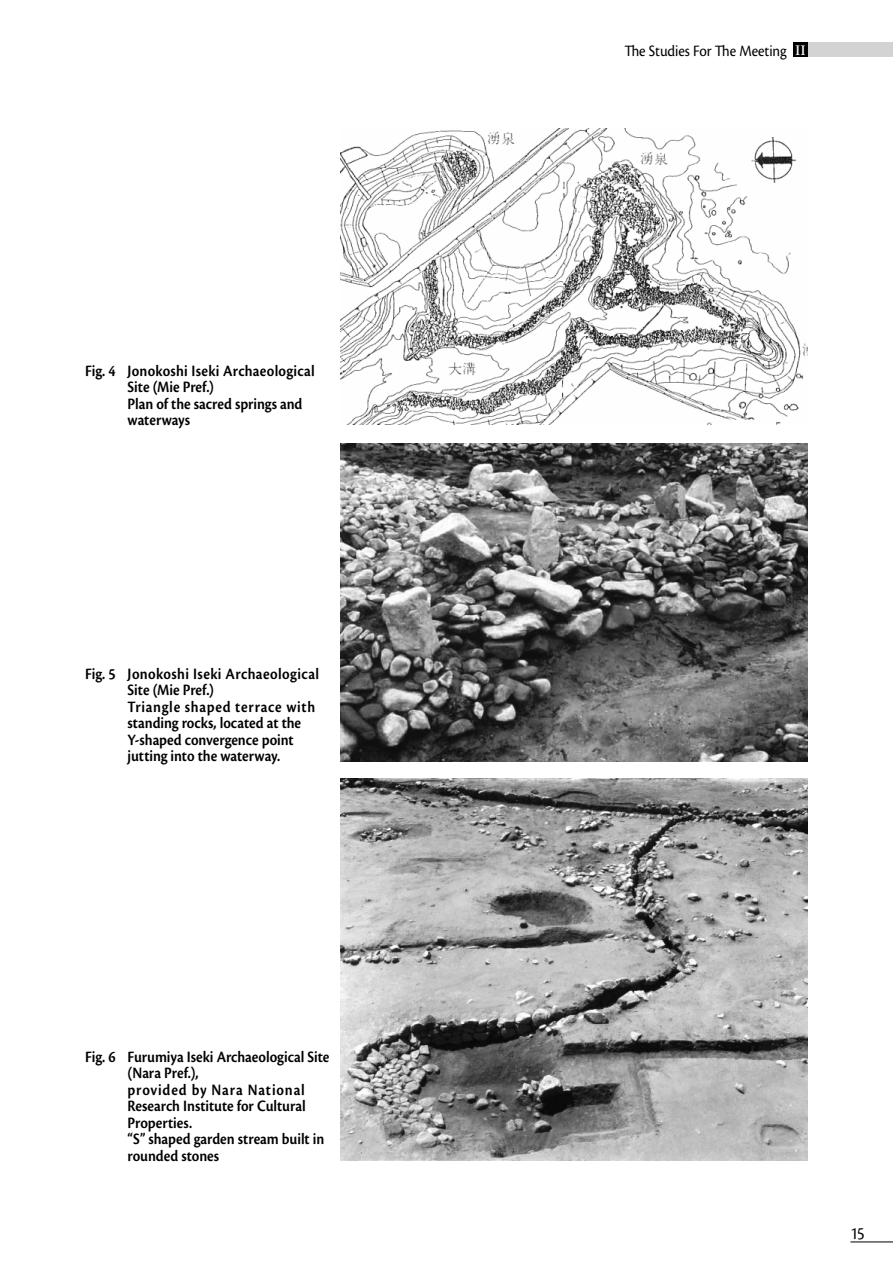
<style>
.page{position:relative;width:893px;height:1263px;background:#fff}
.page>*{position:absolute;margin:0;border:0;box-sizing:border-box;transform-origin:0 0}
.t1{font:18px "Cronos Pro";color:#000;scale:.9 1}
.t2{font:600 16.5px/16.5px "Cronos Pro";color:#000;scale:.9 1}
.t3{font:16.5px "Cronos Pro";letter-spacing:-.005em;color:#000;scale:.9 1}
.t4{font:600 13.5px "Adobe Caslon Pro";color:#fff;scale:.9 1}
</style>
<div class="page">
<div style="left:793px;top:43px;width:15px;height:14px;background:#000"></div>
<hr style="left:850px;top:1242px;width:43px;height:1px;background:#000">
<div style="left:808px;top:43px;width:85px;height:14px;background:#d3d3d4"></div>
<img style="left:340px;top:129px;width:468px;height:295px">
<img style="left:340px;top:443px;width:468px;height:318px">
<img style="left:340px;top:778px;width:468px;height:383px">
<p class="t2" style="left:128px;top:363px;width:210px;text-indent:-43px">Fig. 4 Jonokoshi Iseki Archaeological<br>Site (Mie Pref.)<br>Plan of the sacred springs and waterways</p>
<p class="t2" style="left:128px;top:665px;width:214px;text-indent:-43px">Fig. 5 Jonokoshi Iseki Archaeological<br>Site (Mie Pref.)<br>Triangle shaped terrace with standing rocks, located at the<br>Y-shaped convergence point jutting into the waterway.</p>
<p class="t2" style="left:128px;top:1049px;width:226px;text-indent:-43px">Fig. 6 Furumiya Iseki Archaeological Site (Nara Pref.),<br>provided by Nara National<br>Research Institute for Cultural<br>Properties.<br>“S” shaped garden stream built in rounded stones</p>
<p class="t3" style="left:624px;top:42px;width:182px">The Studies For The Meeting</p>
<p class="t4" style="left:796px;top:42px;width:12px">II</p>
<p class="t1" style="left:850px;top:1223px;width:17px">15</p>
</div>
